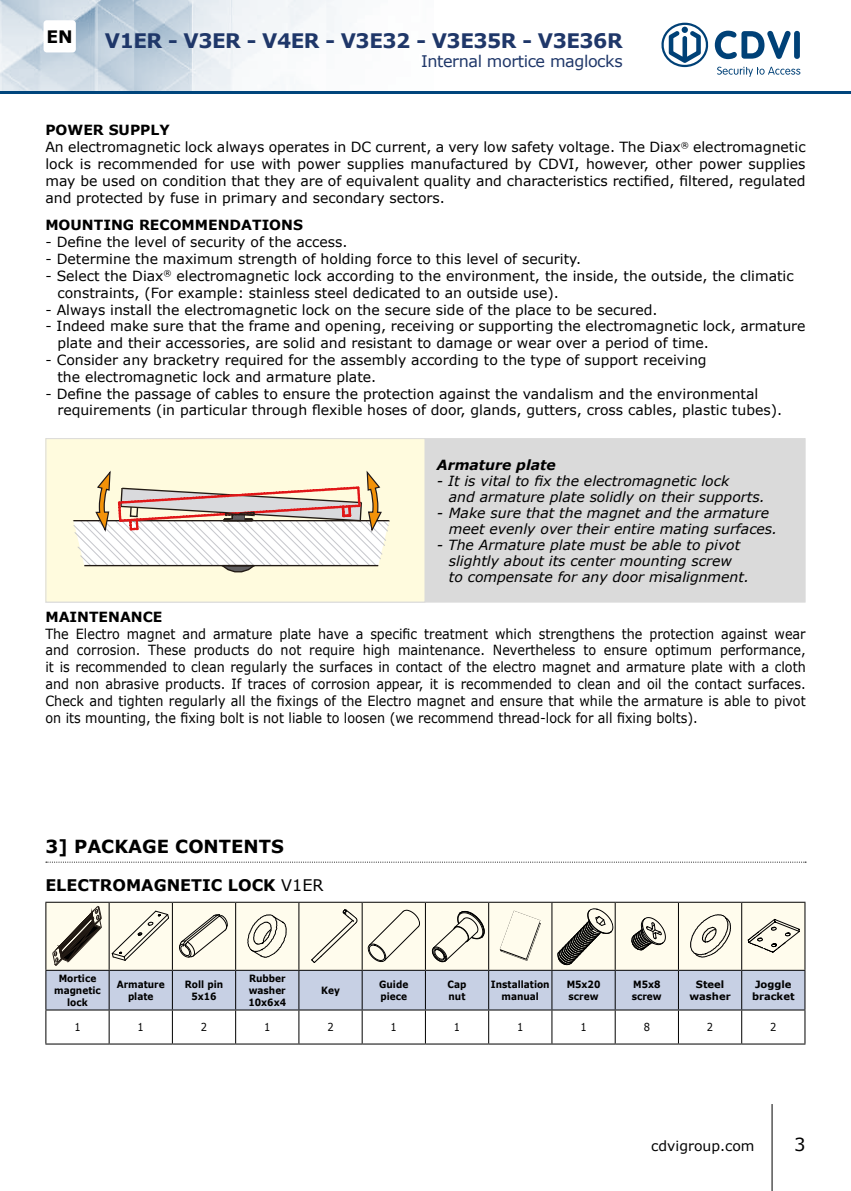
<style>
.page{position:relative;width:851px;height:1191px;background:#fff}
.page>*{position:absolute;margin:0;border:0;box-sizing:border-box;transform-origin:0 0}
.t1{font:700 20px "Verdana";letter-spacing:-.025em;color:#1f3769}
.t2{font:700 18px "Verdana";color:#000}
.t3{font:18px "Verdana";color:#000}
.t4{font:700 17.2px "Verdana";color:#000}
.t5{font:16px "Verdana";letter-spacing:-.025em;color:#1f3769}
.t6{font:700 16px "Verdana";color:#000}
.t7{font:14px/16.8px "Verdana";color:#000}
.t8{font:14px/16.8px "Verdana";color:#000;text-align:justify;scale:.91 1}
.t9{font:italic 14px/16px "Verdana";color:#000}
.t10{font:700 14px "Verdana";color:#000}
.t11{font:italic 700 14px "Verdana";color:#000}
.t12{font:11px "Verdana";color:#000;scale:.9 1}
.t13{font:700 10px/12px "Verdana";color:#000;text-align:center;scale:.9 1}
.t14{font:700 10px/12px "Verdana";color:#000;text-align:center}
.s1{font-weight:700}
.s2{font-weight:400}
</style>
<div class="page">
<img style="left:0;top:0;width:351px;height:91px">
<svg style="left:661px;top:23px;width:47px;height:44px"></svg>
<svg style="left:717px;top:67px;width:83px;height:10px"></svg>
<svg style="left:714px;top:31px;width:76px;height:28px"></svg>
<div style="left:794px;top:31px;width:5px;height:28px;background:#004177;border-radius:3px"></div>
<hr style="left:0;top:91px;width:850px;height:3px;background:#00457c">
<div style="left:44px;top:20px;width:32px;height:32px;background:#fff;border-radius:3px"></div>
<hr style="left:771px;top:1104px;width:1px;height:87px;background:#000">
<div style="left:45px;top:438px;width:760px;height:164px;background:#dadada"></div>
<div style="left:47px;top:440px;width:376px;height:160px;background:#fffbde"></div>
<svg style="left:73px;top:471px;width:317px;height:132px;background:#ece2d2"></svg>
<div style="left:45px;top:438px;width:380px;height:164px;border:1px solid #dadada"></div>
<svg style="left:46px;top:861px;width:760px;height:1px"></svg>
<hr style="left:45px;top:901px;width:64px;height:1px;background:#000">
<hr style="left:45px;top:902px;width:1px;height:67px;background:#000">
<hr style="left:741px;top:901px;width:64px;height:1px;background:#000">
<hr style="left:804px;top:902px;width:1px;height:67px;background:#000">
<hr style="left:45px;top:969px;width:64px;height:1px;background:#000">
<hr style="left:45px;top:970px;width:1px;height:39px;background:#000">
<hr style="left:741px;top:969px;width:64px;height:1px;background:#000">
<hr style="left:804px;top:970px;width:1px;height:39px;background:#000">
<hr style="left:45px;top:1009px;width:64px;height:1px;background:#000">
<hr style="left:45px;top:1010px;width:1px;height:33px;background:#000">
<hr style="left:109px;top:1010px;width:1px;height:33px;background:#000">
<hr style="left:172px;top:1010px;width:1px;height:33px;background:#000">
<hr style="left:235px;top:1010px;width:1px;height:33px;background:#000">
<hr style="left:298px;top:1010px;width:1px;height:33px;background:#000">
<hr style="left:361px;top:1010px;width:1px;height:33px;background:#000">
<hr style="left:425px;top:1010px;width:1px;height:33px;background:#000">
<hr style="left:488px;top:1010px;width:1px;height:33px;background:#000">
<hr style="left:551px;top:1010px;width:1px;height:33px;background:#000">
<hr style="left:614px;top:1010px;width:1px;height:33px;background:#000">
<hr style="left:677px;top:1010px;width:1px;height:33px;background:#000">
<hr style="left:741px;top:1009px;width:64px;height:1px;background:#000">
<hr style="left:741px;top:1010px;width:1px;height:33px;background:#000">
<hr style="left:804px;top:1010px;width:1px;height:33px;background:#000">
<hr style="left:45px;top:1043px;width:64px;height:1px;background:#000">
<hr style="left:109px;top:1043px;width:63px;height:1px;background:#000">
<hr style="left:172px;top:1043px;width:63px;height:1px;background:#000">
<hr style="left:235px;top:1043px;width:64px;height:1px;background:#000">
<hr style="left:299px;top:1043px;width:63px;height:1px;background:#000">
<hr style="left:362px;top:1043px;width:63px;height:1px;background:#000">
<hr style="left:425px;top:1043px;width:63px;height:1px;background:#000">
<hr style="left:488px;top:1043px;width:64px;height:1px;background:#000">
<hr style="left:552px;top:1043px;width:63px;height:1px;background:#000">
<hr style="left:615px;top:1043px;width:63px;height:1px;background:#000">
<hr style="left:678px;top:1043px;width:63px;height:1px;background:#000">
<hr style="left:741px;top:1043px;width:64px;height:1px;background:#000">
<svg style="left:46px;top:901px;width:758px;height:109px;background:#d4d5d4"></svg>
<p class="t4" style="left:47px;top:24px;width:28px">EN</p>
<h1 class="t1" style="left:105px;top:26px;width:519px">V1ER - V3ER - V4ER - V3E32 - V3E35R - V3E36R</h1>
<p class="t5" style="left:421px;top:50px;width:203px">Internal mortice maglocks</p>
<p class="t7" style="left:45px;top:122px;width:761px"><span class="s1">POWER SUPPLY<br></span>An electromagnetic lock always operates in DC current, a very low safety voltage. The Diax<sup>®</sup> electromagnetic lock is recommended for use with power supplies manufactured by CDVI, however, other power supplies may be used on condition that they are of equivalent quality and characteristics rectified, filtered, regulated and protected by fuse in primary and secondary sectors.</p>
<p class="t10" style="left:45px;top:215px;width:259px">MOUNTING RECOMMENDATIONS</p>
<p class="t7" style="left:45px;top:234px;width:304px">- Define the level of security of the access.</p>
<p class="t7" style="left:45px;top:250px;width:537px">- Determine the maximum strength of holding force to this level of security.</p>
<p class="t7" style="left:57px;top:267px;width:737px;text-indent:-12px">- Select the Diax<sup>®</sup> electromagnetic lock according to the environment, the inside, the outside, the climatic constraints, (For example: stainless steel dedicated to an outside use).</p>
<p class="t7" style="left:45px;top:301px;width:613px">- Always install the electromagnetic lock on the secure side of the place to be secured.</p>
<p class="t7" style="left:57px;top:318px;width:749px;text-indent:-12px">- Indeed make sure that the frame and opening, receiving or supporting the electromagnetic lock, armature plate and their accessories, are solid and resistant to damage or wear over a period of time.</p>
<p class="t7" style="left:57px;top:351px;width:650px;text-indent:-12px">- Consider any bracketry required for the assembly according to the type of support receiving the electromagnetic lock and armature plate.</p>
<p class="t7" style="left:57px;top:385px;width:726px;text-indent:-12px">- Define the passage of cables to ensure the protection against the vandalism and the environmental requirements (in particular through flexible hoses of door, glands, gutters, cross cables, plastic tubes).</p>
<p class="t11" style="left:437px;top:455px;width:120px">Armature plate</p>
<p class="t9" style="left:449px;top:472px;width:317px;text-indent:-12px">- It is vital to fix the electromagnetic lock<br>and armature plate solidly on their supports.</p>
<p class="t9" style="left:449px;top:504px;width:330px;text-indent:-12px">- Make sure that the magnet and the armature meet evenly over their entire mating surfaces.</p>
<p class="t9" style="left:449px;top:536px;width:302px;text-indent:-12px">- The Armature plate must be able to pivot slightly about its center mounting screw to compensate for any door misalignment.</p>
<p class="t10" style="left:45px;top:607px;width:119px">MAINTENANCE</p>
<p class="t8" style="left:45px;top:625px;width:837px">The Electro magnet and armature plate have a specific treatment which strengthens the protection against wear and corrosion. These products do not require high maintenance. Nevertheless to ensure optimum performance, it is recommended to clean regularly the surfaces in contact of the electro magnet and armature plate with a cloth and non abrasive products. If traces of corrosion appear, it is recommended to clean and oil the contact surfaces.<br>Check and tighten regularly all the fixings of the Electro magnet and ensure that while the armature is able to pivot on its mounting, the fixing bolt is not liable to loosen (we recommend thread-lock for all fixing bolts).</p>
<p class="t2" style="left:45px;top:834px;width:240px">3] PACKAGE CONTENTS</p>
<p class="t6" style="left:45px;top:874px;width:280px">ELECTROMAGNETIC LOCK <span class="s2">V1ER</span></p>
<p class="t13" style="left:54px;top:972px;width:53px">Mortice magnetic lock</p>
<p class="t13" style="left:117px;top:978px;width:55px">Armature plate</p>
<p class="t13" style="left:185px;top:978px;width:44px">Roll pin<br>5x16</p>
<p class="t13" style="left:248px;top:972px;width:43px;text-align:justify">Rubber washer 10x6x4</p>
<p class="t13" style="left:321px;top:984px;width:22px">Key</p>
<p class="t13" style="left:379px;top:978px;width:34px;text-align:left">Guide piece</p>
<p class="t13" style="left:447px;top:978px;width:22px;text-align:left">Cap nut</p>
<p class="t13" style="left:491px;top:978px;width:67px">Installation manual</p>
<p class="t13" style="left:566px;top:978px;width:39px;text-align:left">M5x20 screw</p>
<p class="t13" style="left:631px;top:978px;width:35px;text-align:left">M5x8 screw</p>
<p class="t14" style="left:689px;top:978px;width:43px">Steel washer</p>
<p class="t14" style="left:752px;top:978px;width:44px;text-align:left">Joggle bracket</p>
<p class="t12" style="left:74px;top:1019px;width:8px">1</p>
<p class="t12" style="left:138px;top:1019px;width:8px">1</p>
<p class="t12" style="left:201px;top:1019px;width:8px">2</p>
<p class="t12" style="left:264px;top:1019px;width:8px">1</p>
<p class="t12" style="left:327px;top:1019px;width:8px">2</p>
<p class="t12" style="left:390px;top:1019px;width:8px">1</p>
<p class="t12" style="left:454px;top:1019px;width:8px">1</p>
<p class="t12" style="left:517px;top:1019px;width:8px">1</p>
<p class="t12" style="left:580px;top:1019px;width:8px">1</p>
<p class="t12" style="left:643px;top:1019px;width:8px">8</p>
<p class="t12" style="left:706px;top:1019px;width:8px">2</p>
<p class="t12" style="left:770px;top:1019px;width:8px">2</p>
<p class="t7" style="left:651px;top:1137px;width:105px">cdvigroup.com</p>
<p class="t3" style="left:794px;top:1132px;width:13px">3</p>
</div>
